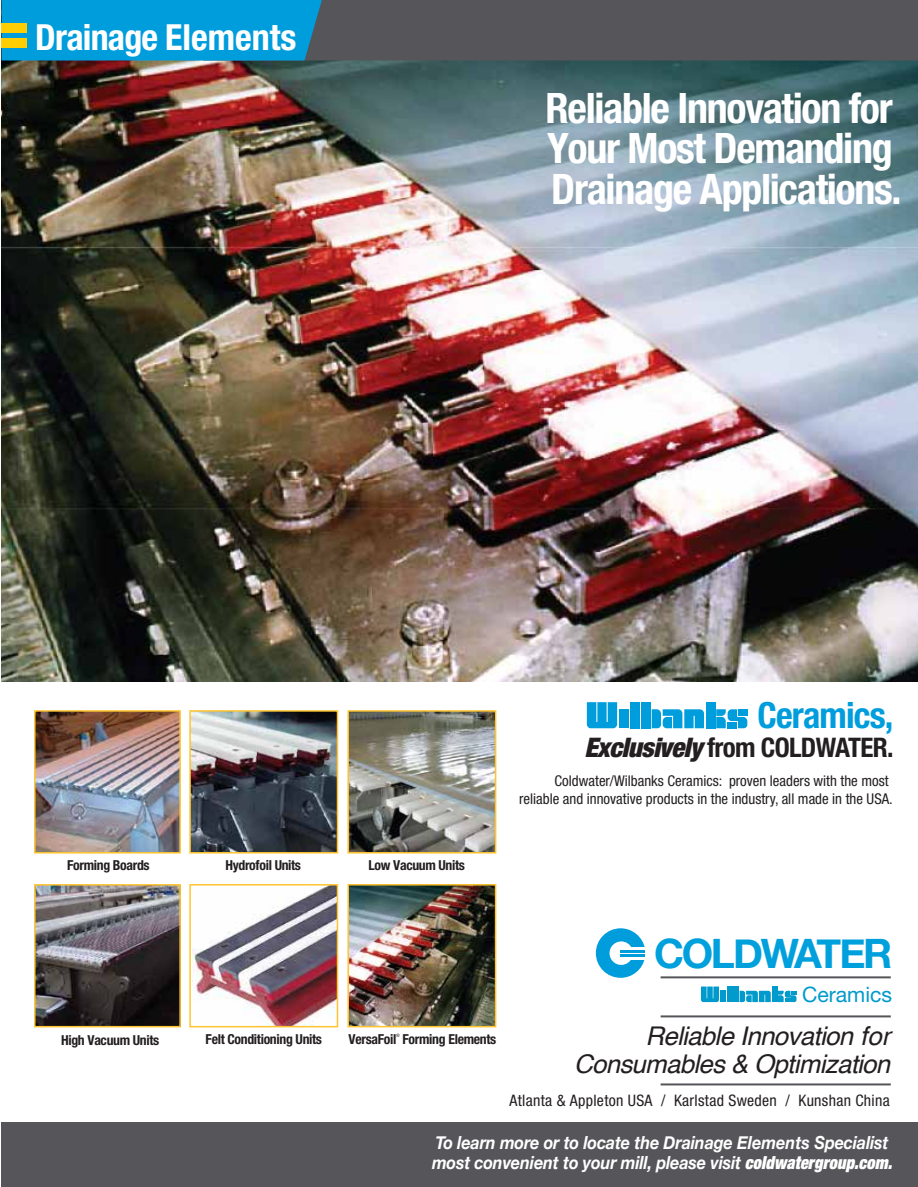
<style>
.page{position:relative;width:918px;height:1187px;background:#fff}
.page>*{position:absolute;margin:0;border:0;box-sizing:border-box;transform-origin:0 0}
.t1{font:700 condensed 42px/40.5px "Helvetica Neue";letter-spacing:-.03em;color:#fff}
.t2{font:700 40.5px "Helvetica Neue";letter-spacing:-.06em;color:#00a0dd}
.t3{font:700 condensed 36px "Helvetica Neue";letter-spacing:-.01em;color:#fff}
.t4{font:700 condensed 36px "Helvetica Neue";letter-spacing:-.025em;color:#009ddd}
.t5{font:700 condensed 27px "Helvetica Neue";letter-spacing:-.025em;color:#231f20}
.t6{font:italic 25.8px/27.8px "Helvetica";letter-spacing:-.025em;color:#231f20;text-align:right}
.t7{font:21.3px "Helvetica Neue";color:#009acd}
.t8{font:italic 700 18px/19.5px "Helvetica Neue";letter-spacing:-.01em;color:#fff;scale:.9 1}
.t9{font:condensed 15.9px "Helvetica Neue";letter-spacing:.02em;color:#231f20}
.t10{font:condensed 14.85px/18px "Helvetica Neue";color:#231f20;text-align:right}
.t11{font:700 condensed 13.8px "Helvetica Neue";letter-spacing:-.025em;color:#231f20}
.t12{font:condensed 4.65px "Helvetica Neue";color:#231f20}
.s1{font-weight:900;font-style:italic}
.s2{font-weight:900;font-stretch:expanded}
</style>
<div class="page">
<img style="left:2px;top:60px;width:916px;height:621px">
<svg style="left:1px;top:0;width:917px;height:60px;background:#396d85"></svg>
<div style="left:2px;top:38px;width:25px;height:9px;background:#ffce02"></div>
<div style="left:2px;top:24px;width:25px;height:9px;background:#ffce02"></div>
<div style="left:2px;top:1122px;width:916px;height:64px;background:#56565a"></div>
<div style="left:619px;top:709px;width:9px;height:19px;background:#009ddd"></div>
<div style="left:630px;top:702px;width:9px;height:26px;background:#009ddd"></div>
<div style="left:641px;top:702px;width:10px;height:26px;background:#009ddd"></div>
<div style="left:706px;top:702px;width:9px;height:26px;background:#009ddd"></div>
<svg style="left:587px;top:702px;width:30px;height:26px"></svg>
<svg style="left:652px;top:709px;width:52px;height:19px"></svg>
<svg style="left:716px;top:709px;width:31px;height:19px"></svg>
<svg style="left:596px;top:928px;width:49px;height:49px"></svg>
<hr style="left:661px;top:976px;width:230px;height:2px;background:#56565a">
<hr style="left:661px;top:1015px;width:230px;height:2px;background:#56565a">
<hr style="left:661px;top:1083px;width:230px;height:2px;background:#56565a">
<div style="left:720px;top:990px;width:6px;height:12px;background:#009acd"></div>
<div style="left:727px;top:986px;width:5px;height:16px;background:#009acd"></div>
<div style="left:733px;top:986px;width:6px;height:16px;background:#009acd"></div>
<div style="left:772px;top:986px;width:5px;height:16px;background:#009acd"></div>
<svg style="left:701px;top:986px;width:18px;height:16px"></svg>
<svg style="left:740px;top:990px;width:31px;height:12px"></svg>
<svg style="left:778px;top:990px;width:19px;height:12px"></svg>
<img style="left:350px;top:887px;width:143px;height:137px">
<img style="left:350px;top:713px;width:143px;height:137px">
<img style="left:37px;top:887px;width:141px;height:137px">
<img style="left:37px;top:713px;width:141px;height:137px">
<img style="left:192px;top:713px;width:143px;height:137px">
<img style="left:192px;top:887px;width:143px;height:137px">
<div style="left:34px;top:710px;width:147px;height:143px;border:2px solid #ffc52f"></div>
<div style="left:189px;top:710px;width:149px;height:143px;border:2px solid #ffc52f"></div>
<div style="left:347px;top:710px;width:149px;height:143px;border:2px solid #ffc52f"></div>
<div style="left:34px;top:884px;width:147px;height:143px;border:2px solid #ffc52f"></div>
<div style="left:347px;top:884px;width:149px;height:143px;border:2px solid #ffc52f"></div>
<div style="left:189px;top:884px;width:149px;height:143px;border:2px solid #ffc52f"></div>
<h3 class="t3" style="left:35px;top:15px;width:263px">Drainage Elements</h3>
<h1 class="t1" style="left:546px;top:87px;width:358px">Reliable Innovation for<br>Your Most Demanding<br>Drainage Applications.</h1>
<p class="t11" style="left:67px;top:856px;width:84px">Forming Boards</p>
<p class="t11" style="left:225px;top:856px;width:77px">Hydrofoil Units</p>
<p class="t11" style="left:369px;top:857px;width:98px">Low Vacuum Units</p>
<h3 class="t4" style="left:758px;top:694px;width:137px">Ceramics,</h3>
<h3 class="t5" style="left:584px;top:731px;width:311px"><span class="s1">Exclusively</span> from COLDWATER.</h3>
<p class="t10" style="left:519px;top:771px;width:375px">Coldwater/Wilbanks Ceramics: proven leaders with the most reliable and innovative products in the industry, all made in the USA.</p>
<h2 class="t2" style="left:654px;top:922px;width:240px">COLDWATER</h2>
<h3 class="t7" style="left:802px;top:981px;width:92px">Ceramics</h3>
<h3 class="t6" style="left:574px;top:1022px;width:318px">Reliable Innovation for<br>Consumables &amp; Optimization</h3>
<p class="t9" style="left:510px;top:1091px;width:382px">Atlanta &amp; Appleton USA / Karlstad Sweden / Kunshan China</p>
<p class="t8" style="left:432px;top:1133px;width:513px">To learn more or to locate the Drainage Elements Specialist most convenient to your mill, please visit <span class="s2">coldwatergroup.com.</span></p>
<p class="t12" style="left:396px;top:1032px;width:5px">®</p>
<p class="t11" style="left:61px;top:1032px;width:100px">High Vacuum Units</p>
<p class="t11" style="left:206px;top:1030px;width:118px">Felt Conditioning Units</p>
<p class="t11" style="left:349px;top:1030px;width:149px">VersaFoil Forming Elements</p>
</div>
